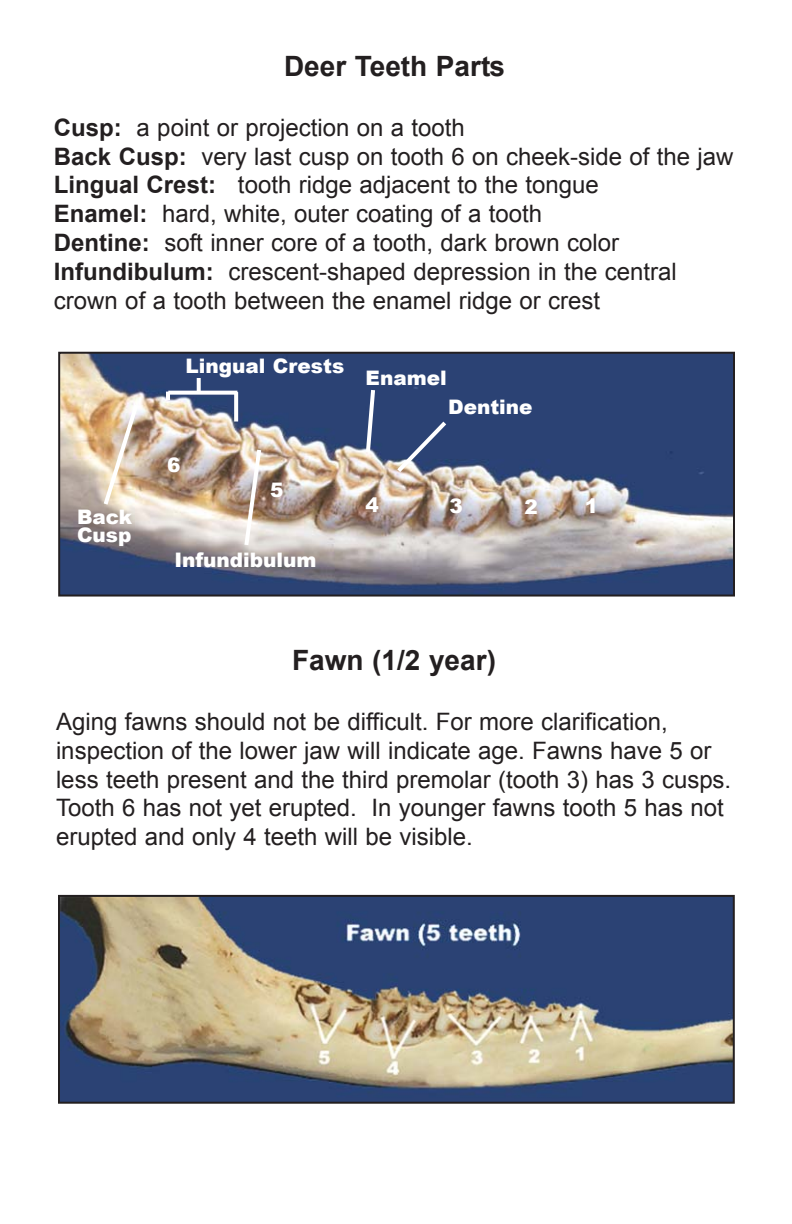
<style>
.page{position:relative;width:792px;height:1224px;background:#fff}
.page>*{position:absolute;margin:0;border:0;box-sizing:border-box;transform-origin:0 0}
.t1{font:700 28px "Arial";color:#231f20}
.t2{font:24px/28.8px "Arial";color:#231f20}
.t3{font:900 20px/18px "Arial";color:#fff}
.s1{font-weight:700}
</style>
<div class="page">
<img style="left:61px;top:355px;width:671px;height:239px">
<div style="left:58px;top:352px;width:677px;height:245px;border:2px solid #231f20"></div>
<img style="left:61px;top:898px;width:671px;height:203px">
<div style="left:58px;top:895px;width:677px;height:209px;border:2px solid #231f20"></div>
<svg style="left:393px;top:417px;width:57px;height:59px;background:#57678b"></svg>
<svg style="left:242px;top:445px;width:22px;height:104px"></svg>
<svg style="left:101px;top:400px;width:40px;height:109px;background:#dfc9ad"></svg>
<svg style="left:364px;top:386px;width:13px;height:70px"></svg>
<svg style="left:168px;top:391px;width:69px;height:4px"></svg>
<svg style="left:234px;top:392px;width:4px;height:30px"></svg>
<svg style="left:166px;top:392px;width:4px;height:8px"></svg>
<svg style="left:197px;top:378px;width:4px;height:15px"></svg>
<p class="t1" style="left:284px;top:51px;width:223px">Deer Teeth Parts</p>
<p class="t2" style="left:54px;top:113px;width:681px"><span class="s1">Cusp:</span> a point or projection on a tooth<br><span class="s1">Back Cusp:</span> very last cusp on tooth 6 on cheek-side of the jaw <span class="s1">Lingual Crest:</span> tooth ridge adjacent to the tongue<br><span class="s1">Enamel:</span> hard, white, outer coating of a tooth<br><span class="s1">Dentine:</span> soft inner core of a tooth, dark brown color <span class="s1">Infundibulum:</span> crescent-shaped depression in the central crown of a tooth between the enamel ridge or crest</p>
<p class="t3" style="left:77px;top:507px;width:57px">Back<br>Cusp</p>
<p class="t3" style="left:186px;top:356px;width:160px">Lingual Crests</p>
<p class="t3" style="left:167px;top:455px;width:15px">6</p>
<p class="t3" style="left:270px;top:480px;width:15px">5</p>
<p class="t3" style="left:174px;top:550px;width:144px">Infundibulum</p>
<p class="t3" style="left:366px;top:368px;width:83px">Enamel</p>
<p class="t3" style="left:448px;top:397px;width:86px">Dentine</p>
<p class="t3" style="left:365px;top:495px;width:15px">4</p>
<p class="t3" style="left:449px;top:496px;width:15px">3</p>
<p class="t3" style="left:525px;top:497px;width:15px">2</p>
<p class="t3" style="left:585px;top:496px;width:15px">1</p>
<p class="t1" style="left:292px;top:645px;width:205px">Fawn (1/2 year)</p>
<p class="t2" style="left:56px;top:707px;width:677px">Aging fawns should not be difficult. For more clarification, inspection of the lower jaw will indicate age. Fawns have 5 or less teeth present and the third premolar (tooth 3) has 3 cusps.<br>Tooth 6 has not yet erupted. In younger fawns tooth 5 has not erupted and only 4 teeth will be visible.</p>
</div>
